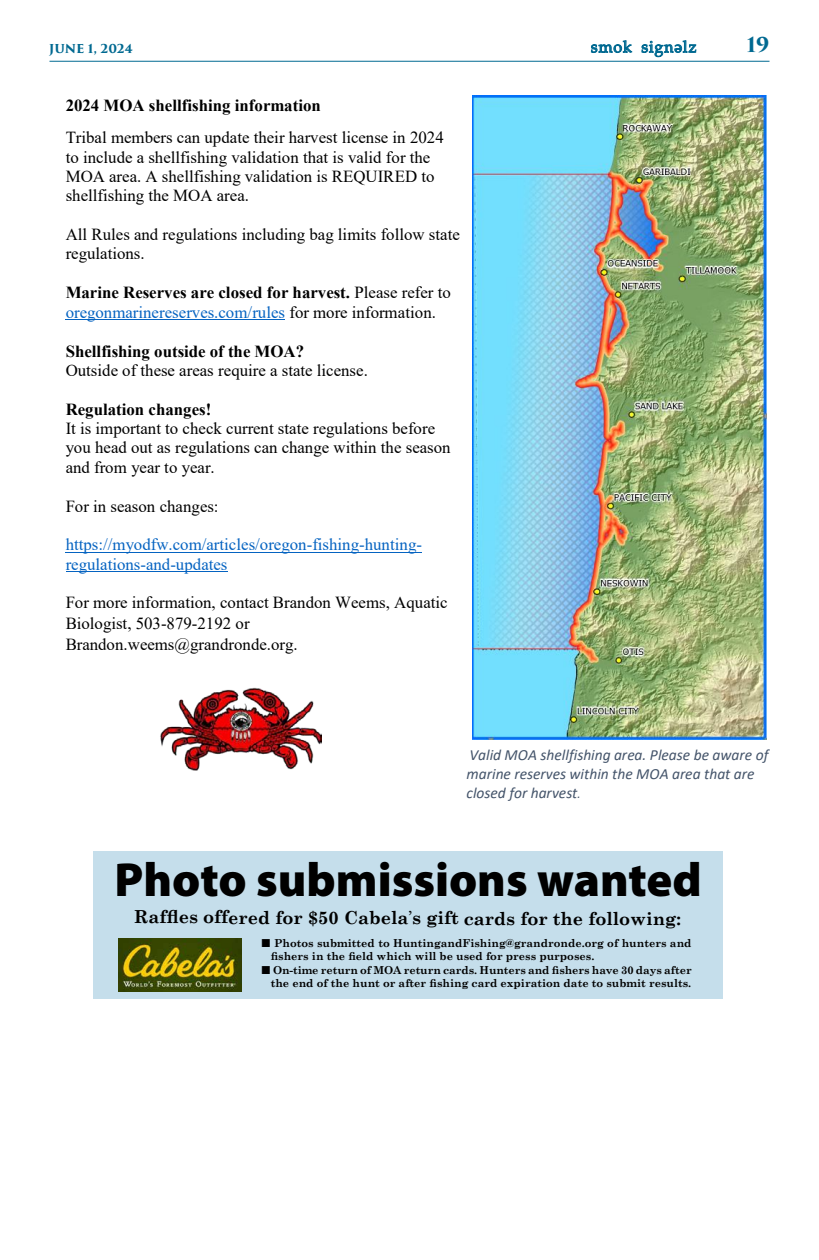
<style>
.page{position:relative;width:819px;height:1260px;background:#fff}
.page>*{position:absolute;margin:0;border:0;box-sizing:border-box;transform-origin:0 0}
.t1{font:900 48px "Myriad Pro";color:#000}
.t2{font:700 20px "Trajan Pro 3";color:#006991}
.t3{font:700 18px "Century Schoolbook";letter-spacing:-.005em;color:#000}
.t4{font:16.9px/19.4px "Times New Roman";color:#000}
.t5{font:700 16.9px/19.4px "Times New Roman";color:#000}
.t6{font:16.9px/19.4px "Times New Roman";color:#0563c1}
.t7{font:16px "Chinuk Wawa Normal";letter-spacing:.05em;color:#006991}
.t8{font:italic 15.5px/19px "Calibri";color:#44546a}
.t9{font:700 12px "Trajan Pro 3";color:#006991}
.t10{font:700 11px "Century Schoolbook";color:#000}
.s1{font-weight:400}
.s2{font-weight:400;color:#0563c1}
.s3{font-size:12.6px}
.s4{font-family:"Monotype Sorts";font-weight:400}
</style>
<div class="page">
<hr style="left:50px;top:61px;width:720px;height:1px;background:#006991">
<svg style="left:591px;top:40px;width:41px;height:13px"></svg>
<svg style="left:641px;top:40px;width:56px;height:17px"></svg>
<hr style="left:66px;top:319px;width:219px;height:1px;background:#0563c1">
<hr style="left:66px;top:552px;width:356px;height:1px;background:#0563c1">
<hr style="left:66px;top:572px;width:162px;height:1px;background:#0563c1">
<img style="left:160px;top:688px;width:162px;height:83px">
<img style="left:473px;top:96px;width:293px;height:644px">
<div style="left:93px;top:851px;width:630px;height:148px;background:#c5deeb"></div>
<img style="left:118px;top:938px;width:124px;height:54px">
<p class="t9" style="left:49px;top:39px;width:86px">JUNE 1, 2024</p>
<p class="t7" style="left:591px;top:38px;width:107px">sNok signflz</p>
<p class="t2" style="left:747px;top:30px;width:24px">19</p>
<p class="t5" style="left:66px;top:95px;width:257px">2024 MOA shellfishing information</p>
<p class="t4" style="left:66px;top:127px;width:380px">Tribal members can update their harvest license in 2024 to include a shellfishing validation that is valid for the MOA area. A shellfishing validation is REQUIRED to shellfishing the MOA area.</p>
<p class="t4" style="left:66px;top:224px;width:396px">All Rules and regulations including bag limits follow state regulations.</p>
<p class="t5" style="left:66px;top:282px;width:387px">Marine Reserves are closed for harvest. <span class="s1">Please refer to </span><span class="s2">oregonmarinereserves.com/rules</span> <span class="s1">for more information.</span></p>
<p class="t5" style="left:66px;top:341px;width:240px">Shellfishing outside of the MOA?</p>
<p class="t4" style="left:66px;top:360px;width:304px">Outside of these areas require a state license.</p>
<p class="t5" style="left:66px;top:399px;width:147px">Regulation changes!</p>
<p class="t4" style="left:66px;top:418px;width:387px">It is important to check current state regulations before you head out as regulations can change within the season and from year to year.</p>
<p class="t4" style="left:66px;top:496px;width:154px">For in season changes:</p>
<p class="t6" style="left:66px;top:534px;width:358px">https://myodfw.com/articles/oregon-fishing-hunting&shy;regulations-and-updates</p>
<p class="t4" style="left:66px;top:592px;width:384px;line-height:20.9px">For more information, contact Brandon Weems, Aquatic<br>Biologist, 503-879-2192 or<br>Brandon.weems@grandronde.org.</p>
<p class="t8" style="left:467px;top:745px;width:303px">Valid MOA shellfishing area. Please be aware of marine reserves within the MOA area that are closed for harvest<span class="s3">.</span></p>
<h1 class="t1" style="left:114px;top:848px;width:589px">Photo submissions wanted</h1>
<p class="t3" style="left:134px;top:904px;width:549px">Raffles offered for $50 Cabela<span class="s1">’</span>s gift cards for the following:</p>
<p class="t10" style="left:262px;top:935px;width:431px"><span class="s4">n</span> Photos submitted to HuntingandFishing@grandronde.org of hunters and</p>
<p class="t10" style="left:271px;top:948px;width:325px">fishers in the field which will be used for press purposes.</p>
<p class="t10" style="left:262px;top:961px;width:431px"><span class="s4">n</span> On-time return of MOA return cards. Hunters and fishers have 30 days after</p>
<p class="t10" style="left:271px;top:974px;width:422px">the end of the hunt or after fishing card expiration date to submit results.</p>
</div>
